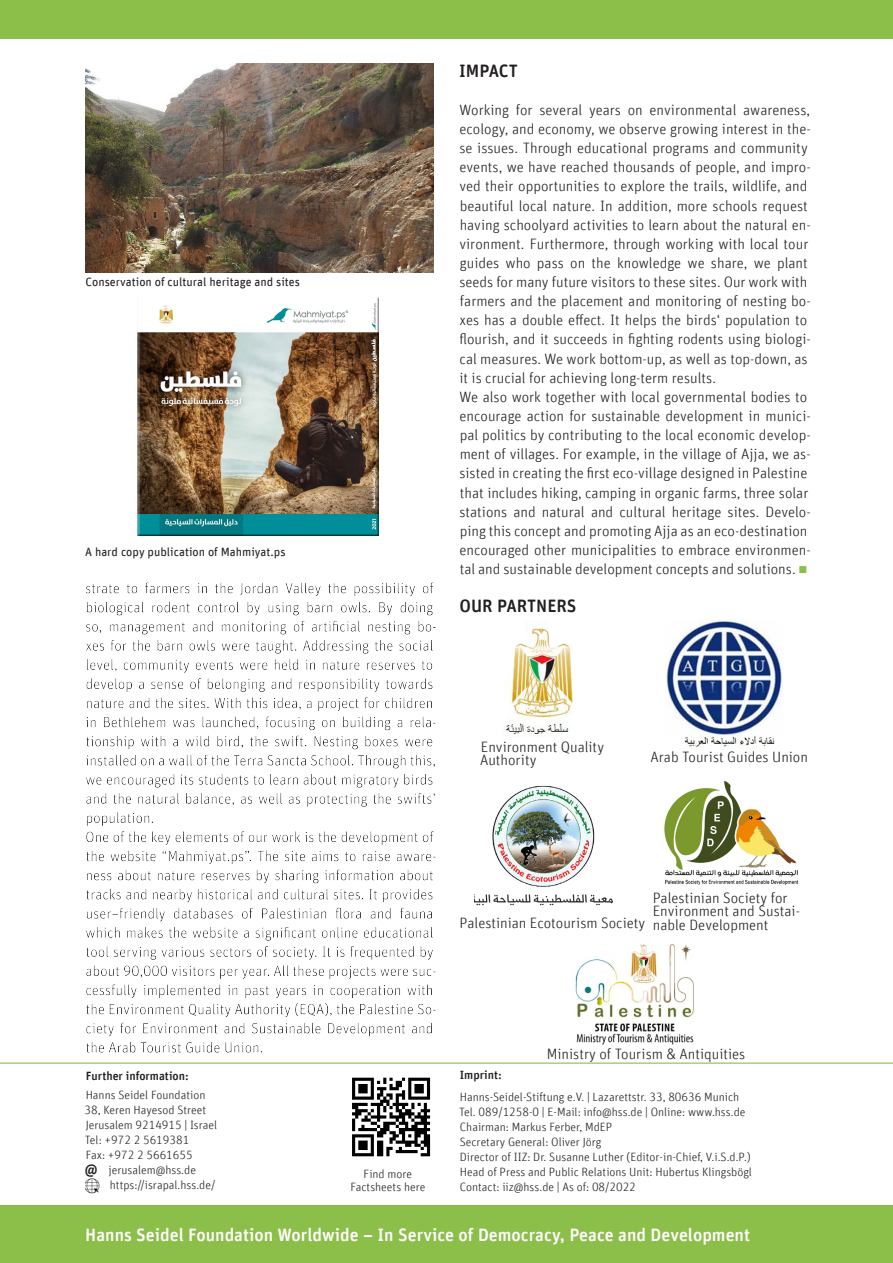
<style>
.page{position:relative;width:893px;height:1263px;background:#fff}
.page>*{position:absolute;margin:0;border:0;box-sizing:border-box;transform-origin:0 0}
.Copy_Light_10-13_FS{font:500 18px "Unit Rounded Offc";color:#fff}
.Sudhead_FS{font:500 18px "Unit Rounded Offc";color:#231f20}
.Copy_Light_10-13_FS-2{font:300 15px/19.2px "Unit Rounded Offc";color:#231f20}
.BU_FS{font:300 15px/13.5px "Unit Rounded Offc";color:#231f20}
.Herausgeber{font:300 12px "Unit Rounded Offc";color:#231f20}
.BU_FS-2{font:12px "Unit Rounded Offc";color:#231f20}
.Copy_Light_10-13_FS-3{font:500 12px "Unit Rounded Offc";color:#231f20}
.BU_FS-3{font:300 12px "Unit Rounded Offc";color:#231f20}
.s1{color:#8cbf49}
.s2{font-weight:500;font-size:15px}
</style>
<div class="page">
<div style="left:0;top:0;width:893px;height:38px;background:#8cbf49"></div>
<div style="left:0;top:1205px;width:893px;height:58px;background:#8cbf49"></div>
<hr style="left:0;top:1062px;width:893px;height:2px;background:#8cbf49">
<div style="left:78px;top:576px;width:368px;height:486px;background:#231f20;opacity:.75"></div>
<div style="left:137px;top:296px;width:242px;height:240px;background:#231f20;opacity:.75"></div>
<img style="left:85px;top:63px;width:349px;height:209px">
<img style="left:475px;top:785px;width:137px;height:121px">
<img style="left:664px;top:781px;width:135px;height:104px">
<img style="left:85px;top:1178px;width:15px;height:15px">
<img style="left:352px;top:1077px;width:79px;height:80px">
<img style="left:506px;top:627px;width:67px;height:110px">
<img style="left:666px;top:619px;width:117px;height:128px">
<img style="left:575px;top:943px;width:119px;height:102px">
<p class="BU_FS-2" style="left:86px;top:275px;width:216px">Conservation of cultural heritage and sites</p>
<p class="BU_FS-2" style="left:85px;top:545px;width:202px">A hard copy publication of Mahmiyat.ps</p>
<p class="Sudhead_FS" style="left:459px;top:59px;width:60px">IMPACT</p>
<p class="Copy_Light_10-13_FS-2" style="left:459px;top:100px;width:353px">Working for several years on environmental awareness, ecology, and economy, we observe growing interest in the&shy;se issues. Through educational programs and community events, we have reached thousands of people, and impro&shy;ved their opportunities to explore the trails, wildlife, and beautiful local nature. In addition, more schools request having schoolyard activities to learn about the natural en&shy;vironment. Furthermore, through working with local tour guides who pass on the knowledge we share, we plant seeds for many future visitors to these sites. Our work with farmers and the placement and monitoring of nesting bo&shy;xes has a double effect. It helps the birds‘ population to flourish, and it succeeds in fighting rodents using biologi&shy;cal measures. We work bottom-up, as well as top-down, as it is crucial for achieving long-term results.</p>
<p class="Copy_Light_10-13_FS-2" style="left:459px;top:387px;width:353px">We also work together with local governmental bodies to encourage action for sustainable development in munici&shy;pal politics by contributing to the local economic develop&shy;ment of villages. For example, in the village of Ajja, we as&shy;sisted in creating the first eco-village designed in Palestine that includes hiking, camping in organic farms, three solar stations and natural and cultural heritage sites. Develo&shy;ping this concept and promoting Ajja as an eco-destination encouraged other municipalities to embrace environmen&shy;tal and sustainable development concepts and solutions. <span class="s1">■</span></p>
<p class="Sudhead_FS" style="left:459px;top:595px;width:119px">OUR PARTNERS</p>
<p class="BU_FS" style="left:480px;top:740px;width:126px">Environment Quality<br>Authority</p>
<p class="BU_FS" style="left:650px;top:750px;width:159px">Arab Tourist Guides Union</p>
<p class="BU_FS" style="left:460px;top:916px;width:187px">Palestinian Ecotourism Society</p>
<p class="BU_FS" style="left:653px;top:891px;width:149px">Palestinian Society for<br>Environment and Sustai&shy;nable Development</p>
<p class="BU_FS" style="left:547px;top:1048px;width:200px">Ministry of Tourism &amp; Antiquities</p>
<p class="Copy_Light_10-13_FS-3" style="left:86px;top:1069px;width:104px">Further information:</p>
<p class="Copy_Light_10-13_FS-3" style="left:460px;top:1068px;width:44px">Imprint:</p>
<p class="Herausgeber" style="left:460px;top:1090px;width:281px">Hanns-Seidel-Stiftung e.V. | Lazarettstr. 33, 80636 Munich</p>
<p class="Herausgeber" style="left:459px;top:1105px;width:288px">Tel. 089/1258-0 | E-Mail: info@hss.de | Online: www.hss.de</p>
<p class="Herausgeber" style="left:460px;top:1120px;width:154px">Chairman: Markus Ferber, MdEP</p>
<p class="Herausgeber" style="left:460px;top:1135px;width:143px">Secretary General: Oliver Jörg</p>
<p class="Herausgeber" style="left:460px;top:1150px;width:292px">Director of IIZ: Dr. Susanne Luther (Editor-in-Chief, V.i.S.d.P.)</p>
<p class="Herausgeber" style="left:460px;top:1165px;width:294px">Head of Press and Public Relations Unit: Hubertus Klingsbögl</p>
<p class="Herausgeber" style="left:460px;top:1180px;width:178px">Contact: iiz@hss.de | As of: 08/2022</p>
<p class="Herausgeber" style="left:86px;top:1088px;width:121px">Hanns Seidel Foundation</p>
<p class="Herausgeber" style="left:85px;top:1103px;width:123px">38, Keren Hayesod Street</p>
<p class="Herausgeber" style="left:86px;top:1118px;width:133px">Jerusalem 9214915 | Israel</p>
<p class="Herausgeber" style="left:85px;top:1133px;width:106px">Tel: +972 2 5619381</p>
<p class="Herausgeber" style="left:86px;top:1148px;width:109px">Fax: +972 2 5661655</p>
<p class="Herausgeber" style="left:85px;top:1163px;width:113px"><span class="s2">@</span> jerusalem@hss.de</p>
<p class="Herausgeber" style="left:110px;top:1178px;width:107px">https://israpal.hss.de/</p>
<p class="BU_FS-3" style="left:364px;top:1166px;width:50px">Find more</p>
<p class="BU_FS-3" style="left:350px;top:1180px;width:77px">Factsheets here</p>
<p class="Copy_Light_10-13_FS" style="left:85px;top:1224px;width:666px">Hanns Seidel Foundation Worldwide – In Service of Democracy, Peace and Development</p>
</div>
